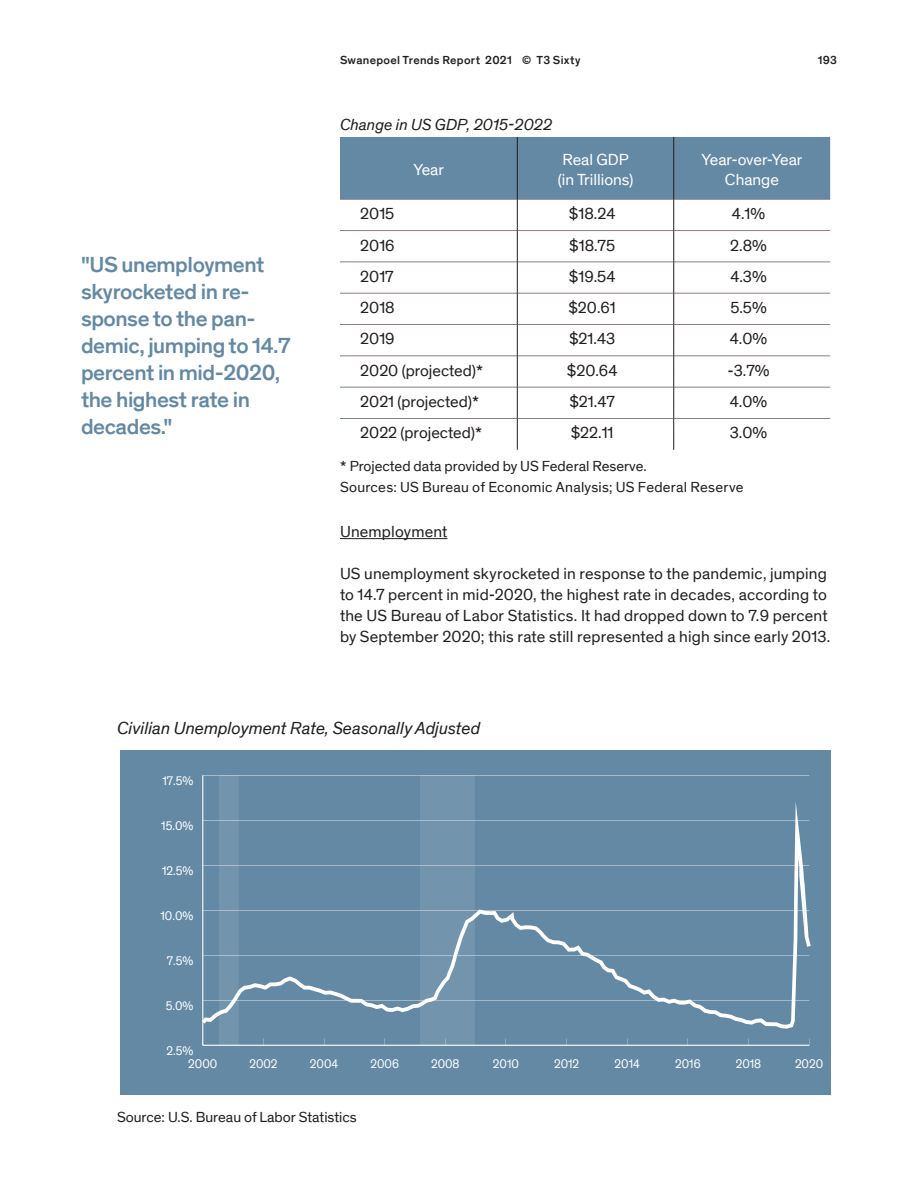
<style>
.page{position:relative;width:918px;height:1188px;background:#fff}
.page>*{position:absolute;margin:0;border:0;box-sizing:border-box;transform-origin:0 0}
.t1{font:500 22.5px/27px "Theinhardt";letter-spacing:-.02em;color:#6389a4}
.t2{font:italic 18px "Theinhardt";color:#231f20}
.Body_Copy{font:16.5px/21px "Theinhardt";letter-spacing:.01em;color:#231f20}
.t3{font:16.5px/19.8px "Theinhardt";color:#fff;text-align:center}
.t4{font:italic 16.5px "Theinhardt";color:#231f20}
.t5{font:15px "Theinhardt";color:#231f20}
.t6{font:12.9px "Theinhardt";color:#fff;scale:.95 1}
.t7{font:500 12px "Theinhardt";letter-spacing:.025em;color:#231f20}
</style>
<div class="page">
<hr style="left:340px;top:538px;width:108px;height:1px;background:#231f20">
<div style="left:340px;top:137px;width:490px;height:62px;background:#6389a4"></div>
<hr style="left:340px;top:199px;width:177px;height:1px;background:#8f7a8c">
<hr style="left:518px;top:199px;width:156px;height:1px;background:#8f7a8c">
<hr style="left:674px;top:199px;width:156px;height:1px;background:#8f7a8c">
<hr style="left:340px;top:293px;width:177px;height:1px;background:#8f7a8c">
<hr style="left:518px;top:293px;width:156px;height:1px;background:#8f7a8c">
<hr style="left:674px;top:293px;width:156px;height:1px;background:#8f7a8c">
<hr style="left:340px;top:387px;width:177px;height:1px;background:#8f7a8c">
<hr style="left:518px;top:387px;width:156px;height:1px;background:#8f7a8c">
<hr style="left:674px;top:387px;width:156px;height:1px;background:#8f7a8c">
<hr style="left:340px;top:230px;width:177px;height:1px;background:#8f7a8c">
<hr style="left:518px;top:230px;width:156px;height:1px;background:#8f7a8c">
<hr style="left:674px;top:230px;width:156px;height:1px;background:#8f7a8c">
<hr style="left:340px;top:262px;width:177px;height:1px;background:#8f7a8c">
<hr style="left:518px;top:262px;width:156px;height:1px;background:#8f7a8c">
<hr style="left:674px;top:262px;width:156px;height:1px;background:#8f7a8c">
<hr style="left:340px;top:324px;width:177px;height:1px;background:#8f7a8c">
<hr style="left:518px;top:324px;width:156px;height:1px;background:#8f7a8c">
<hr style="left:674px;top:324px;width:156px;height:1px;background:#8f7a8c">
<hr style="left:340px;top:356px;width:177px;height:1px;background:#8f7a8c">
<hr style="left:518px;top:356px;width:156px;height:1px;background:#8f7a8c">
<hr style="left:674px;top:356px;width:156px;height:1px;background:#8f7a8c">
<hr style="left:340px;top:418px;width:177px;height:1px;background:#8f7a8c">
<hr style="left:518px;top:418px;width:156px;height:1px;background:#8f7a8c">
<hr style="left:674px;top:418px;width:156px;height:1px;background:#8f7a8c">
<hr style="left:517px;top:137px;width:1px;height:62px;background:#231f20">
<hr style="left:673px;top:137px;width:1px;height:62px;background:#231f20">
<hr style="left:517px;top:199px;width:1px;height:32px;background:#231f20">
<hr style="left:673px;top:199px;width:1px;height:32px;background:#231f20">
<hr style="left:517px;top:231px;width:1px;height:31px;background:#231f20">
<hr style="left:673px;top:231px;width:1px;height:31px;background:#231f20">
<hr style="left:517px;top:262px;width:1px;height:31px;background:#231f20">
<hr style="left:673px;top:262px;width:1px;height:31px;background:#231f20">
<hr style="left:517px;top:293px;width:1px;height:32px;background:#231f20">
<hr style="left:673px;top:293px;width:1px;height:32px;background:#231f20">
<hr style="left:517px;top:325px;width:1px;height:31px;background:#231f20">
<hr style="left:673px;top:325px;width:1px;height:31px;background:#231f20">
<hr style="left:517px;top:356px;width:1px;height:31px;background:#231f20">
<hr style="left:673px;top:356px;width:1px;height:31px;background:#231f20">
<hr style="left:517px;top:387px;width:1px;height:31px;background:#231f20">
<hr style="left:673px;top:387px;width:1px;height:31px;background:#231f20">
<hr style="left:517px;top:418px;width:1px;height:32px;background:#231f20">
<hr style="left:673px;top:418px;width:1px;height:32px;background:#231f20">
<div style="left:120px;top:751px;width:711px;height:344px;background:#6389a4"></div>
<hr style="left:203px;top:775px;width:1px;height:270px;background:#fff">
<hr style="left:203px;top:1045px;width:606px;height:1px;background:#fff">
<hr style="left:203px;top:1000px;width:606px;height:1px;background:#fff">
<hr style="left:203px;top:955px;width:606px;height:1px;background:#fff">
<hr style="left:203px;top:865px;width:606px;height:1px;background:#fff">
<hr style="left:203px;top:820px;width:606px;height:1px;background:#fff">
<hr style="left:203px;top:775px;width:606px;height:1px;background:#fff">
<svg style="left:805px;top:892px;width:6px;height:55px"></svg>
<svg style="left:202px;top:801px;width:603px;height:228px"></svg>
<div style="left:220px;top:775px;width:18px;height:270px;background:#7294ac"></div>
<div style="left:421px;top:775px;width:54px;height:270px;background:#7294ac"></div>
<p class="t7" style="left:340px;top:52px;width:242px">Swanepoel Trends Report 2021 © T3 Sixty</p>
<p class="t7" style="left:818px;top:52px;width:21px">193</p>
<p class="t1" style="left:81px;top:251px;width:211px">"US unemployment skyrocketed in re&shy;sponse to the pan&shy;demic, jumping to 14.7 percent in mid-2020, the highest rate in</p>
<p class="t1" style="left:81px;top:413px;width:93px">decades."</p>
<p class="t4" style="left:340px;top:115px;width:214px">Change in US GDP, 2015-2022</p>
<p class="t3" style="left:413px;top:160px;width:32px">Year</p>
<p class="t3" style="left:563px;top:150px;width:68px">Real GDP</p>
<p class="t3" style="left:558px;top:170px;width:77px">(in Trillions)</p>
<p class="t3" style="left:702px;top:150px;width:102px">Year-over-Year<br>Change</p>
<p class="Body_Copy" style="left:360px;top:204px;width:36px">2015</p>
<p class="Body_Copy" style="left:569px;top:204px;width:48px">$18.24</p>
<p class="Body_Copy" style="left:732px;top:204px;width:35px">4.1%</p>
<p class="Body_Copy" style="left:360px;top:235px;width:36px">2016</p>
<p class="Body_Copy" style="left:569px;top:235px;width:48px">$18.75</p>
<p class="Body_Copy" style="left:730px;top:235px;width:38px">2.8%</p>
<p class="Body_Copy" style="left:360px;top:266px;width:35px">2017</p>
<p class="Body_Copy" style="left:569px;top:266px;width:48px">$19.54</p>
<p class="Body_Copy" style="left:730px;top:266px;width:38px">4.3%</p>
<p class="Body_Copy" style="left:360px;top:298px;width:36px">2018</p>
<p class="Body_Copy" style="left:568px;top:298px;width:49px">$20.61</p>
<p class="Body_Copy" style="left:730px;top:298px;width:38px">5.5%</p>
<p class="Body_Copy" style="left:360px;top:329px;width:36px">2019</p>
<p class="Body_Copy" style="left:569px;top:329px;width:48px">$21.43</p>
<p class="Body_Copy" style="left:730px;top:329px;width:39px">4.0%</p>
<p class="Body_Copy" style="left:360px;top:360px;width:124px">2020 (projected)*</p>
<p class="Body_Copy" style="left:567px;top:360px;width:52px">$20.64</p>
<p class="Body_Copy" style="left:728px;top:360px;width:44px">-3.7%</p>
<p class="Body_Copy" style="left:360px;top:392px;width:120px">2021 (projected)*</p>
<p class="Body_Copy" style="left:569px;top:392px;width:47px">$21.47</p>
<p class="Body_Copy" style="left:730px;top:392px;width:39px">4.0%</p>
<p class="Body_Copy" style="left:360px;top:423px;width:123px">2022 (projected)*</p>
<p class="Body_Copy" style="left:571px;top:423px;width:44px">$22.11</p>
<p class="Body_Copy" style="left:730px;top:423px;width:39px">3.0%</p>
<p class="t5" style="left:340px;top:457px;width:308px">* Projected data provided by US Federal Reserve.</p>
<p class="t5" style="left:340px;top:478px;width:405px">Sources: US Bureau of Economic Analysis; US Federal Reserve</p>
<p class="Body_Copy" style="left:340px;top:521px;width:109px">Unemployment</p>
<p class="Body_Copy" style="left:340px;top:563px;width:492px">US unemployment skyrocketed in response to the pandemic, jumping to 14.7 percent in mid-2020, the highest rate in decades, according to the US Bureau of Labor Statistics. It had dropped down to 7.9 percent by September 2020; this rate still represented a high since early 2013.</p>
<p class="t2" style="left:117px;top:718px;width:365px">Civilian Unemployment Rate, Seasonally Adjusted</p>
<p class="t6" style="left:163px;top:773px;width:34px">17.5%</p>
<p class="t6" style="left:161px;top:818px;width:35px">15.0%</p>
<p class="t6" style="left:162px;top:863px;width:34px">12.5%</p>
<p class="t6" style="left:161px;top:908px;width:36px">10.0%</p>
<p class="t6" style="left:167px;top:953px;width:29px">7.5%</p>
<p class="t6" style="left:166px;top:998px;width:31px">5.0%</p>
<p class="t6" style="left:167px;top:1043px;width:30px">2.5%</p>
<p class="t6" style="left:188px;top:1057px;width:32px">2000</p>
<p class="t6" style="left:249px;top:1057px;width:31px">2002</p>
<p class="t6" style="left:310px;top:1057px;width:31px">2004</p>
<p class="t6" style="left:370px;top:1057px;width:32px">2006</p>
<p class="t6" style="left:431px;top:1057px;width:32px">2008</p>
<p class="t6" style="left:493px;top:1057px;width:29px">2010</p>
<p class="t6" style="left:554px;top:1057px;width:28px">2012</p>
<p class="t6" style="left:615px;top:1057px;width:28px">2014</p>
<p class="t6" style="left:675px;top:1057px;width:28px">2016</p>
<p class="t6" style="left:736px;top:1057px;width:28px">2018</p>
<p class="t6" style="left:795px;top:1057px;width:31px">2020</p>
<p class="t5" style="left:117px;top:1108px;width:241px">Source: U.S. Bureau of Labor Statistics</p>
</div>
